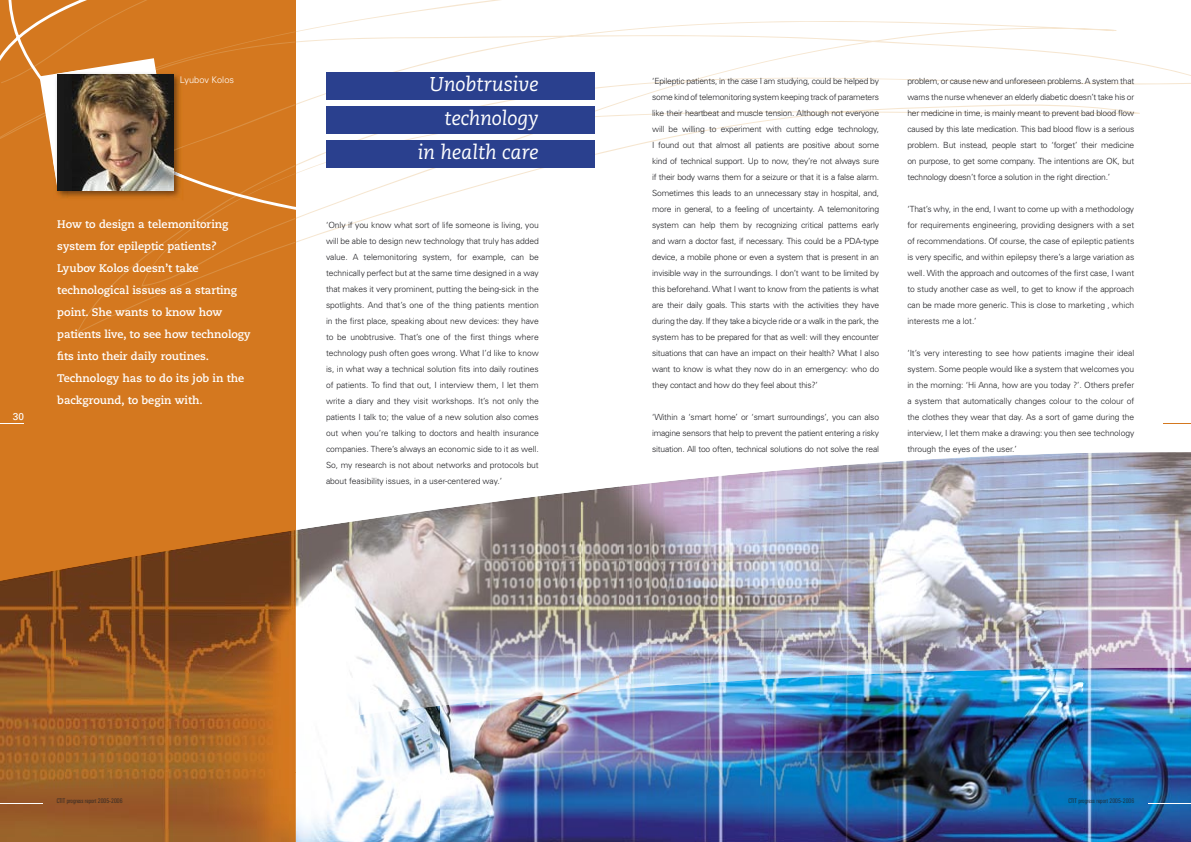
<style>
.page{position:relative;width:1191px;height:842px;background:#fff}
.page>*{position:absolute;margin:0;border:0;box-sizing:border-box;transform-origin:0 0}
.t1{font:italic 20px/34px "Caecilia";color:#fff;text-align:right}
.t2{font:700 11px/22px "Caecilia";color:#fff}
.t3{font:10px "Univers";color:#fff}
.t4{font:300 9.2px "Univers";color:#fff}
.t5{font:300 8.5px/16px "Univers";letter-spacing:-.015em;color:#212125;text-align:justify}
.t6{font:300 6.5px "Univers Condensed PPP";color:#212125}
</style>
<div class="page">
<svg style="left:296px;top:0;width:895px;height:243px"></svg>
<div style="left:0;top:0;width:295px;height:842px;background:#d4781f"></div>
<img style="left:618px;top:452px;width:573px;height:216px">
<img style="left:331px;top:486px;width:287px;height:216px">
<img style="left:295px;top:520px;width:36px;height:182px">
<img style="left:438px;top:668px;width:753px;height:174px">
<img style="left:295px;top:702px;width:144px;height:140px">
<img style="left:66px;top:530px;width:229px;height:312px">
<img style="left:0;top:568px;width:66px;height:274px">
<svg style="left:77px;top:222px;width:219px;height:111px"></svg>
<svg style="left:0;top:423px;width:24px;height:1px"></svg>
<hr style="left:0;top:803px;width:43px;height:1px;background:#fff">
<svg style="left:0;top:0;width:296px;height:222px"></svg>
<div style="left:326px;top:72px;width:269px;height:27px;background:#2a408e"></div>
<div style="left:326px;top:106px;width:269px;height:27px;background:#2a408e"></div>
<img style="left:53px;top:70px;width:130px;height:130px">
<img style="left:53px;top:70px;width:119px;height:121px">
<img style="left:53px;top:91px;width:130px;height:87px">
<img style="left:58px;top:75px;width:116px;height:116px">
<div style="left:326px;top:140px;width:269px;height:27px;background:#2a408e"></div>
<svg style="left:1163px;top:423px;width:28px;height:1px"></svg>
<hr style="left:1148px;top:803px;width:43px;height:1px;background:#fff">
<p class="t4" style="left:180px;top:74px;width:56px">Lyubov Kolos</p>
<p class="t3" style="left:13px;top:410px;width:13px">30</p>
<p class="t2" style="left:57px;top:213px;width:195px">How to design a telemonitoring system for epileptic patients?<br>Lyubov Kolos doesn’t take technological issues as a starting point. She wants to know how patients live, to see how technology fits into their daily routines.<br>Technology has to do its job in the background, to begin with.</p>
<h1 class="t1" style="left:418px;top:68px;width:122px">Unobtrusive technology<br>in health care</h1>
<p class="t5" style="left:326px;top:217px;width:214px">‘Only if you know what sort of life someone is living, you will be able to design new technology that truly has added value. A telemonitoring system, for example, can be technically perfect but at the same time designed in a way that makes it very prominent, putting the being-sick in the spotlights. And that’s one of the thing patients mention in the first place, speaking about new devices: they have to be unobtrusive. That’s one of the first things where technology push often goes wrong. What I’d like to know is, in what way a technical solution fits into daily routines of patients. To find that out, I interview them, I let them write a diary and they visit workshops. It’s not only the patients I talk to; the value of a new solution also comes out when you’re talking to doctors and health insurance companies. There’s always an economic side to it as well.<br>So, my research is not about networks and protocols but about feasibility issues, in a user-centered way.’</p>
<p class="t5" style="left:652px;top:73px;width:228px">‘Epileptic patients, in the case I am studying, could be helped by some kind of telemonitoring system keeping track of parameters like their heartbeat and muscle tension. Although not everyone will be willing to experiment with cutting edge technology, I found out that almost all patients are positive about some kind of technical support. Up to now, they’re not always sure if their body warns them for a seizure or that it is a false alarm.<br>Sometimes this leads to an unnecessary stay in hospital, and, more in general, to a feeling of uncertainty. A telemonitoring system can help them by recognizing critical patterns early and warn a doctor fast, if necessary. This could be a PDA-type device, a mobile phone or even a system that is present in an invisible way in the surroundings. I don’t want to be limited by this beforehand. What I want to know from the patients is what are their daily goals. This starts with the activities they have during the day. If they take a bicycle ride or a walk in the park, the system has to be prepared for that as well: will they encounter situations that can have an impact on their health? What I also want to know is what they now do in an emergency: who do they contact and how do they feel about this?’</p>
<p class="t5" style="left:652px;top:409px;width:228px">‘Within a ‘smart home’ or ‘smart surroundings’, you can also imagine sensors that help to prevent the patient entering a risky situation. All too often, technical solutions do not solve the real</p>
<p class="t5" style="left:907px;top:73px;width:228px">problem, or cause new and unforeseen problems. A system that warns the nurse whenever an elderly diabetic doesn’t take his or her medicine in time, is mainly meant to prevent bad blood flow caused by this late medication. This bad blood flow is a serious problem. But instead, people start to ‘forget’ their medicine on purpose, to get some company. The intentions are OK, but technology doesn’t force a solution in the right direction.’</p>
<p class="t5" style="left:907px;top:201px;width:228px">‘That’s why, in the end, I want to come up with a methodology for requirements engineering, providing designers with a set of recommendations. Of course, the case of epileptic patients is very specific, and within epilepsy there’s a large variation as well. With the approach and outcomes of the first case, I want to study another case as well, to get to know if the approach can be made more generic. This is close to marketing , which interests me a lot.’</p>
<p class="t5" style="left:907px;top:345px;width:228px">‘It’s very interesting to see how patients imagine their ideal system. Some people would like a system that welcomes you in the morning: ‘Hi Anna, how are you today ?’. Others prefer a system that automatically changes colour to the colour of the clothes they wear that day. As a sort of game during the interview, I let them make a drawing: you then see technology through the eyes of the user.’</p>
<p class="t6" style="left:57px;top:798px;width:67px">CTIT progress report 2005-2006</p>
<p class="t6" style="left:1068px;top:798px;width:67px">CTIT progress report 2005-2006</p>
</div>
